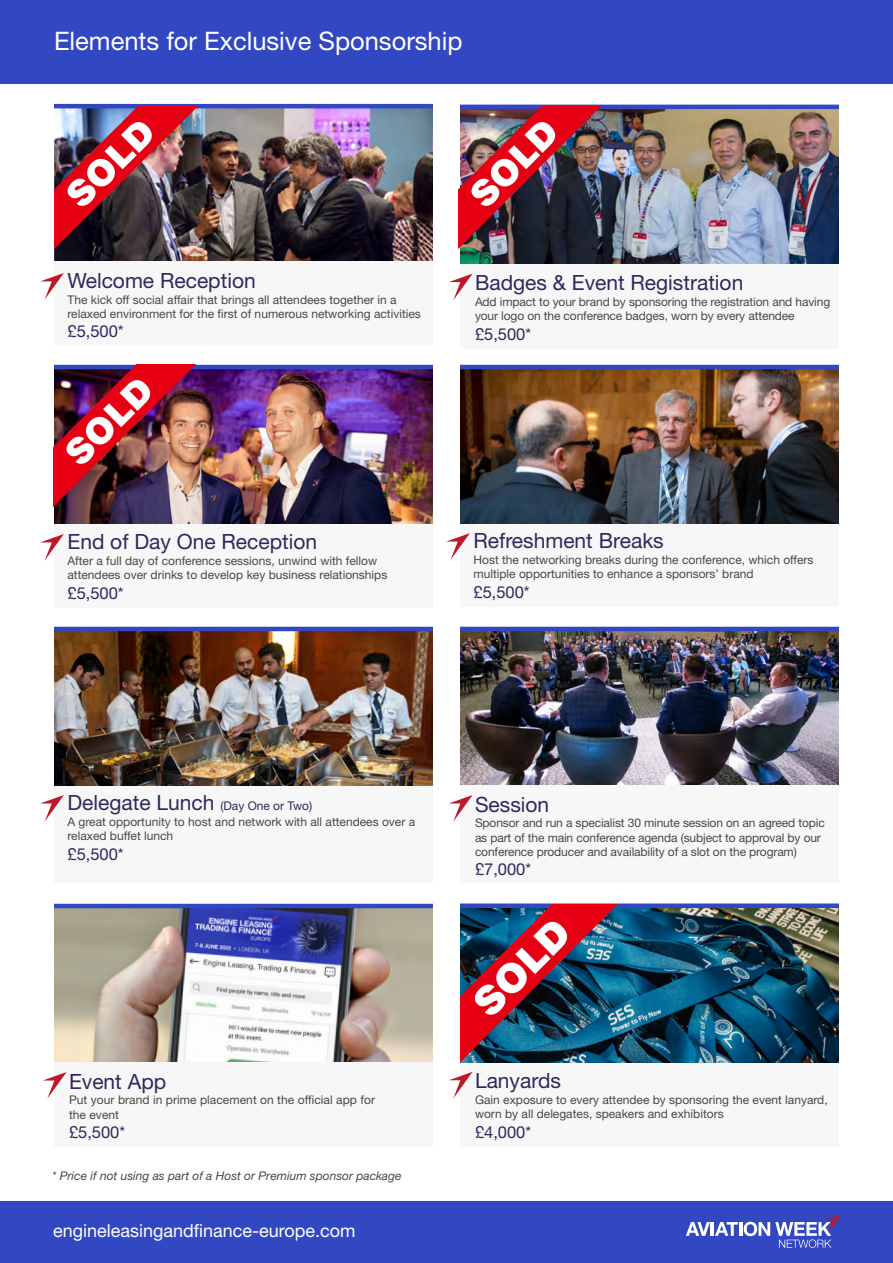
<style>
.page{position:relative;width:893px;height:1263px;background:#fff}
.page>*{position:absolute;margin:0;border:0;box-sizing:border-box;transform-origin:0 0}
.t1{font:25.5px "Helvetica Neue LT Std";color:#fff}
.Sponsor_Head{font:21px "Helvetica Neue LT Std";color:#30275c}
.t2{font:18px "Helvetica Neue LT Std";color:#fff}
.SponsorText{font:16.5px "Helvetica Neue LT Std";color:#30275c}
.SponsorText-2{font:12px/14.2px "Helvetica Neue LT Std";color:#484848}
.t3{font:italic 12px "Helvetica Neue LT Std";color:#484848}
.s1{font-size:12px}
</style>
<div class="page">
<div style="left:0;top:0;width:893px;height:83px;background:#3247c2"></div>
<img style="left:460px;top:109px;width:379px;height:155px">
<img style="left:54px;top:369px;width:379px;height:155px">
<img style="left:54px;top:108px;width:379px;height:153px">
<div style="left:54px;top:262px;width:379px;height:84px;background:#f7f7f7"></div>
<div style="left:54px;top:524px;width:379px;height:83px;background:#f7f7f7"></div>
<div style="left:460px;top:522px;width:379px;height:84px;background:#f7f7f7"></div>
<div style="left:460px;top:264px;width:379px;height:84px;background:#f7f7f7"></div>
<img style="left:460px;top:369px;width:379px;height:154px">
<hr style="left:54px;top:365px;width:379px;height:4px;background:#3247c2">
<hr style="left:54px;top:104px;width:379px;height:4px;background:#3247c2">
<hr style="left:460px;top:365px;width:379px;height:4px;background:#3247c2">
<hr style="left:460px;top:105px;width:379px;height:4px;background:#3247c2">
<div style="left:0;top:1202px;width:893px;height:61px;background:#3247c2"></div>
<svg style="left:686px;top:1222px;width:52px;height:14px"></svg>
<hr style="left:739px;top:1222px;width:3px;height:14px;background:#fff">
<svg style="left:744px;top:1215px;width:97px;height:33px"></svg>
<svg style="left:40px;top:273px;width:24px;height:27px"></svg>
<svg style="left:40px;top:534px;width:24px;height:27px"></svg>
<svg style="left:446px;top:533px;width:24px;height:27px"></svg>
<div style="left:54px;top:784px;width:379px;height:98px;background:#f7f7f7"></div>
<img style="left:54px;top:631px;width:379px;height:154px">
<hr style="left:54px;top:627px;width:379px;height:4px;background:#3247c2">
<svg style="left:40px;top:795px;width:24px;height:27px"></svg>
<svg style="left:449px;top:274px;width:24px;height:26px"></svg>
<div style="left:460px;top:1062px;width:379px;height:84px;background:#f7f7f7"></div>
<img style="left:460px;top:908px;width:379px;height:154px">
<div style="left:460px;top:903px;width:379px;height:5px;background:#3247c2"></div>
<svg style="left:449px;top:1072px;width:24px;height:26px"></svg>
<img style="left:460px;top:631px;width:379px;height:154px">
<div style="left:460px;top:785px;width:379px;height:97px;background:#f7f7f7"></div>
<hr style="left:460px;top:627px;width:379px;height:4px;background:#3247c2">
<svg style="left:449px;top:795px;width:24px;height:27px"></svg>
<img style="left:54px;top:908px;width:379px;height:154px">
<div style="left:54px;top:1062px;width:379px;height:85px;background:#f7f7f7"></div>
<hr style="left:54px;top:904px;width:379px;height:4px;background:#3247c2">
<svg style="left:43px;top:1072px;width:24px;height:27px"></svg>
<img style="left:461px;top:905px;width:161px;height:158px">
<img style="left:53px;top:365px;width:146px;height:146px">
<img style="left:458px;top:106px;width:147px;height:146px">
<img style="left:55px;top:106px;width:146px;height:146px">
<p class="t1" style="left:54px;top:26px;width:410px">Elements for Exclusive Sponsorship</p>
<p class="Sponsor_Head" style="left:68px;top:268px;width:190px">Welcome Reception</p>
<p class="SponsorText-2" style="left:68px;top:292px;width:355px">The kick off social affair that brings all attendees together in a relaxed environment for the first of numerous networking activities</p>
<p class="SponsorText" style="left:68px;top:322px;width:58px">£5,500*</p>
<p class="Sponsor_Head" style="left:475px;top:270px;width:270px">Badges &amp; Event Registration</p>
<p class="SponsorText-2" style="left:475px;top:294px;width:357px">Add impact to your brand by sponsoring the registration and having your logo on the conference badges, worn by every attendee</p>
<p class="SponsorText" style="left:475px;top:324px;width:58px">£5,500*</p>
<p class="Sponsor_Head" style="left:68px;top:529px;width:251px">End of Day One Reception</p>
<p class="SponsorText-2" style="left:68px;top:553px;width:321px">After a full day of conference sessions, unwind with fellow attendees over drinks to develop key business relationships</p>
<p class="SponsorText" style="left:68px;top:583px;width:58px">£5,500*</p>
<p class="Sponsor_Head" style="left:473px;top:528px;width:192px">Refreshment Breaks</p>
<p class="SponsorText-2" style="left:473px;top:552px;width:342px">Host the networking breaks during the conference, which offers multiple opportunities to enhance a sponsors’ brand</p>
<p class="SponsorText" style="left:473px;top:582px;width:58px">£5,500*</p>
<p class="Sponsor_Head" style="left:68px;top:790px;width:246px">Delegate Lunch <span class="s1">(Day One or Two)</span></p>
<p class="SponsorText-2" style="left:67px;top:814px;width:349px">A great opportunity to host and network with all attendees over a relaxed buffet lunch</p>
<p class="SponsorText" style="left:68px;top:844px;width:58px">£5,500*</p>
<p class="Sponsor_Head" style="left:475px;top:791px;width:76px">Session</p>
<p class="SponsorText-2" style="left:475px;top:816px;width:351px">Sponsor and run a specialist 30 minute session on an agreed topic as part of the main conference agenda (subject to approval by our conference producer and availability of a slot on the program)</p>
<p class="SponsorText" style="left:475px;top:860px;width:58px">£7,000*</p>
<p class="Sponsor_Head" style="left:69px;top:1068px;width:99px">Event App</p>
<p class="SponsorText-2" style="left:69px;top:1093px;width:308px">Put your brand in prime placement on the official app for the event</p>
<p class="SponsorText" style="left:69px;top:1122px;width:58px">£5,500*</p>
<p class="t3" style="left:52px;top:1168px;width:351px">* Price if not using as part of a Host or Premium sponsor package</p>
<p class="t2" style="left:53px;top:1220px;width:304px">engineleasingandfinance-europe.com</p>
<p class="Sponsor_Head" style="left:475px;top:1068px;width:87px">Lanyards</p>
<p class="SponsorText-2" style="left:475px;top:1092px;width:354px">Gain exposure to every attendee by sponsoring the event lanyard, worn by all delegates, speakers and exhibitors</p>
<p class="SponsorText" style="left:475px;top:1122px;width:58px">£4,000*</p>
</div>
